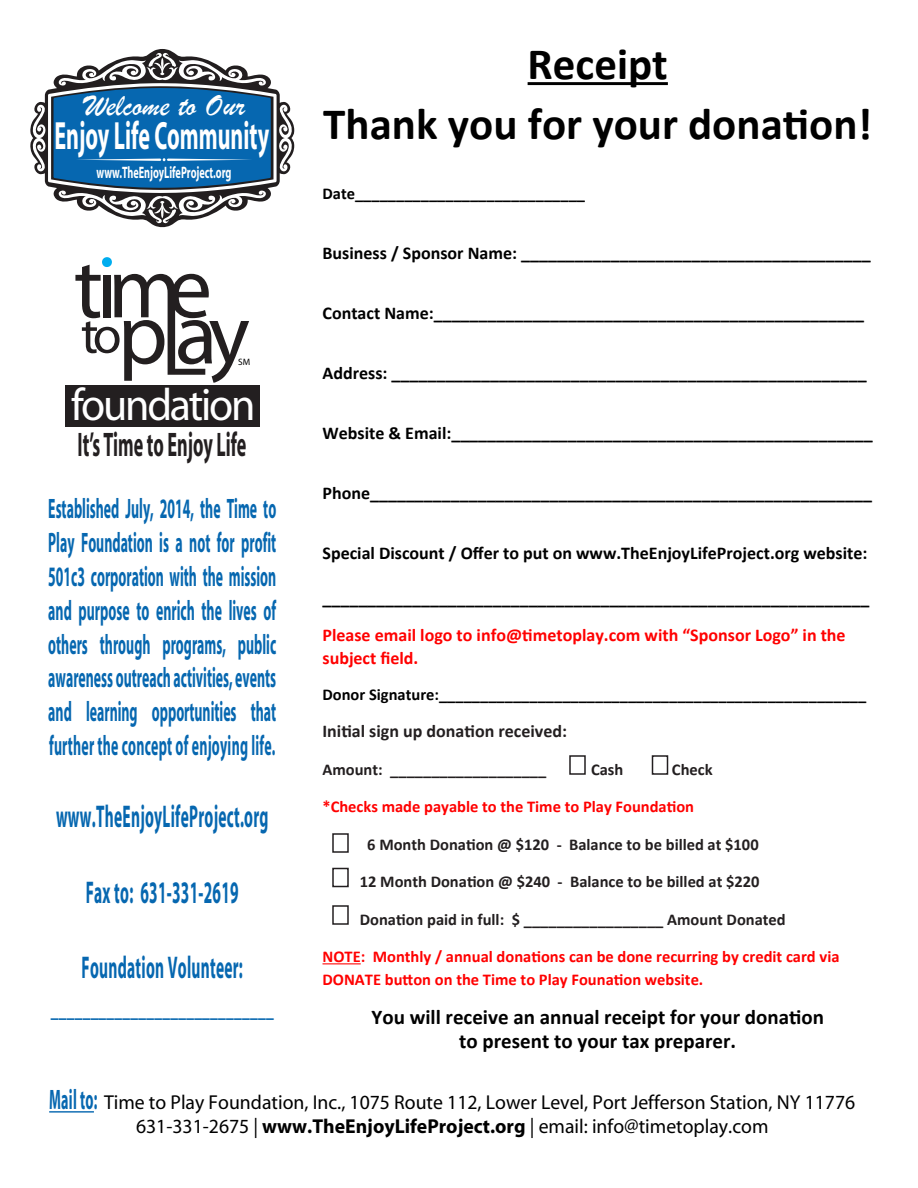
<style>
.page{position:relative;width:918px;height:1188px;background:#fff}
.page>*{position:absolute;margin:0;border:0;box-sizing:border-box;transform-origin:0 0}
.t1{font:45.45px "Myriad";letter-spacing:-.05em;color:#fff}
.t2{font:700 45px/60px "Calibri";color:#000;text-align:center}
.t3{font:700 39.6px "Myriad";color:#fff;scale:.56 1}
.t4{font:700 34.2px "Myriad";color:#231f20;scale:.53 1}
.t5{font:32.1px "Brush Script";color:#fff}
.t6{font:700 31.5px/37.8px "Myriad";letter-spacing:.02em;color:#0667b0;text-align:center;scale:.49 1}
.t7{font:700 28.2px/33.9px "Myriad";letter-spacing:.02em;color:#0667b0;text-align:justify;scale:.49 1}
.t8{font:700 21px/24px "Calibri";color:#000;text-align:center}
.t9{font:20.1px/24.2px "Myriad";color:#000;text-align:center}
.t10{font:700 18px "Calibri";color:#000}
.t11{font:700 18px/22.5px "Calibri";color:#f00}
.t12{font:700 18px "Calibri";color:#231f20}
.t13{font:700 16.65px "Myriad";color:#fff;scale:.61 1}
.t14{font:700 16.5px "Calibri";color:#231f20}
.t15{font:700 16.5px/22.5px "Calibri";color:#f00}
.t16{font:700 16.5px "Calibri";color:#000}
.t17{font:9.3px "Myriad";color:#000}
.s1{font-weight:700;font-size:28.2px;color:#0667b0}
.s2{font-weight:700}
</style>
<div class="page">
<div style="left:102px;top:257px;width:10px;height:10px;background:#00adef;border-radius:50%"></div>
<svg style="left:75px;top:265px;width:174px;height:118px"></svg>
<div style="left:65px;top:385px;width:195px;height:42px;background:#231f20"></div>
<svg style="left:30px;top:49px;width:264px;height:179px"></svg>
<svg style="left:54px;top:87px;width:217px;height:101px;background:#1169ab"></svg>
<hr style="left:49px;top:1111px;width:45px;height:2px;background:#0667b0">
<hr style="left:528px;top:82px;width:140px;height:3px;background:#000">
<hr style="left:322px;top:963px;width:39px;height:1px;background:#f00">
<div style="left:569px;top:755px;width:17px;height:20px;border:2px solid #231f20"></div>
<div style="left:652px;top:755px;width:16px;height:20px;border:2px solid #231f20"></div>
<div style="left:332px;top:833px;width:17px;height:20px;border:2px solid #231f20"></div>
<div style="left:332px;top:868px;width:17px;height:19px;border:2px solid #231f20"></div>
<div style="left:332px;top:905px;width:17px;height:20px;border:2px solid #231f20"></div>
<h3 class="t5" style="left:84px;top:85px;width:163px">Welcome to Our</h3>
<h3 class="t3" style="left:55px;top:115px;width:385px">Enjoy Life Community</h3>
<p class="t13" style="left:97px;top:164px;width:223px">www.TheEnjoyLifeProject.org</p>
<p class="t17" style="left:238px;top:357px;width:14px">SM</p>
<h1 class="t1" style="left:71px;top:383px;width:186px">foundation</h1>
<h3 class="t4" style="left:77px;top:427px;width:320px">It’s Time to Enjoy Life</h3>
<p class="t7" style="left:48px;top:493px;width:467px">Established July, 2014, the Time to Play Foundation is a not for profit 501c3 corporation with the mission and purpose to enrich the lives of others through programs, public awareness outreach activities, events and learning opportunities that further the concept of enjoying life.</p>
<h3 class="t6" style="left:56px;top:799px;width:435px">www.TheEnjoyLifeProject.org</h3>
<h3 class="t6" style="left:86px;top:874px;width:314px">Fax to: 631-331-2619</h3>
<h3 class="t6" style="left:51px;top:950px;width:457px">Foundation Volunteer: ____________________________</h3>
<h2 class="t2" style="left:323px;top:34px;width:550px">Receipt<br>Thank you for your donation!</h2>
<p class="t16" style="left:322px;top:182px;width:264px">Date____________________________</p>
<p class="t10" style="left:322px;top:241px;width:550px">Business / Sponsor Name: _______________________________________</p>
<p class="t10" style="left:322px;top:301px;width:543px">Contact Name:________________________________________________</p>
<p class="t10" style="left:322px;top:361px;width:546px">Address: _____________________________________________________</p>
<p class="t10" style="left:322px;top:421px;width:552px">Website &amp; Email:_______________________________________________</p>
<p class="t10" style="left:322px;top:481px;width:551px">Phone________________________________________________________</p>
<p class="t10" style="left:322px;top:541px;width:547px">Special Discount / Offer to put on www.TheEnjoyLifeProject.org website:</p>
<p class="t10" style="left:322px;top:586px;width:548px">_____________________________________________________________</p>
<p class="t11" style="left:322px;top:624px;width:525px">Please email logo to info@timetoplay.com with “Sponsor Logo” in the subject field.</p>
<p class="t16" style="left:322px;top:683px;width:545px">Donor Signature:____________________________________________________</p>
<p class="t12" style="left:322px;top:720px;width:246px">Initial sign up donation received:</p>
<p class="t14" style="left:322px;top:758px;width:225px">Amount: ___________________</p>
<p class="t14" style="left:591px;top:758px;width:34px">Cash</p>
<p class="t14" style="left:672px;top:758px;width:42px">Check</p>
<p class="t15" style="left:322px;top:795px;width:373px">*Checks made payable to the Time to Play Foundation</p>
<p class="t14" style="left:367px;top:833px;width:393px">6 Month Donation @ $120 - Balance to be billed at $100</p>
<p class="t14" style="left:360px;top:871px;width:401px">12 Month Donation @ $240 - Balance to be billed at $220</p>
<p class="t14" style="left:360px;top:908px;width:428px">Donation paid in full: $ _________________ Amount Donated</p>
<p class="t15" style="left:322px;top:945px;width:519px">NOTE: Monthly / annual donations can be done recurring by credit card via<br>DONATE button on the Time to Play Founation website.</p>
<p class="t8" style="left:372px;top:1005px;width:454px">You will receive an annual receipt for your donation to present to your tax preparer.</p>
<p class="t9" style="left:49px;top:1091px;width:808px"><span class="s1">Mail to:</span> Time to Play Foundation, Inc., 1075 Route 112, Lower Level, Port Jefferson Station, NY 11776<br>631-331-2675 | <span class="s2">www.TheEnjoyLifeProject.org</span> | email: info@timetoplay.com</p>
</div>
